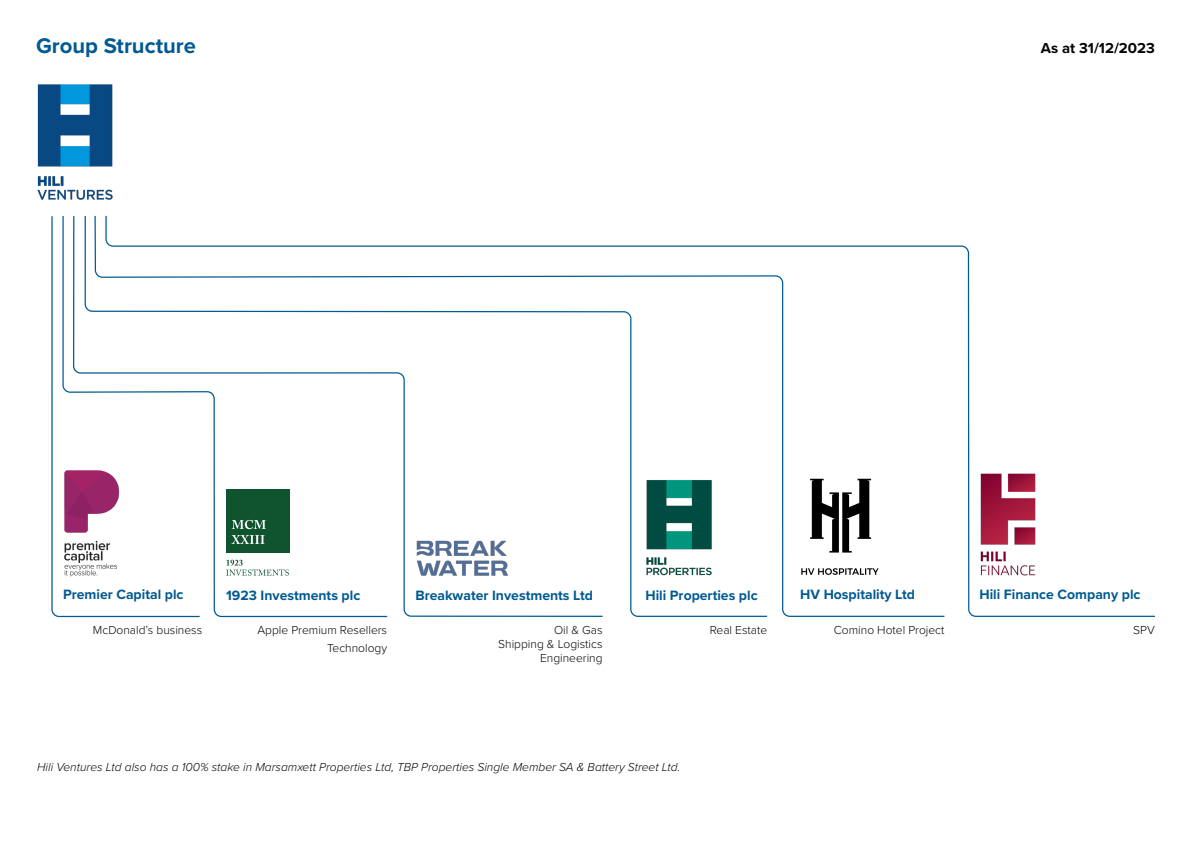
<style>
.page{position:relative;width:1191px;height:842px;background:#fff}
.page>*{position:absolute;margin:0;border:0;box-sizing:border-box;transform-origin:0 0}
.t1{font:700 22px "Proxima Nova";color:#015a92}
.t2{font:700 15px "Proxima Nova";color:#040503}
.t3{font:700 14px "Proxima Nova";color:#015a92}
.t4{font:300 12px/14.4px "Proxima Nova";color:#040503;text-align:right}
.t5{font:italic 300 12px "Proxima Nova";color:#040503}
</style>
<div class="page">
<svg style="left:768px;top:245px;width:387px;height:372px"></svg>
<svg style="left:201px;top:245px;width:567px;height:372px"></svg>
<svg style="left:51px;top:215px;width:150px;height:403px"></svg>
<img style="left:37px;top:84px;width:76px;height:116px">
<div style="left:216px;top:477px;width:85px;height:113px;background:#fff"></div>
<svg style="left:226px;top:560px;width:63px;height:16px"></svg>
<div style="left:226px;top:489px;width:63px;height:64px;background:#0f542f"></div>
<svg style="left:232px;top:520px;width:34px;height:9px"></svg>
<svg style="left:231px;top:535px;width:33px;height:9px"></svg>
<img style="left:641px;top:475px;width:75px;height:105px">
<img style="left:971px;top:464px;width:73px;height:121px">
<img style="left:800px;top:472px;width:82px;height:111px">
<img style="left:414px;top:535px;width:107px;height:41px">
<h1 class="t1" style="left:36px;top:30px;width:161px">Group Structure</h1>
<p class="t2" style="left:1040px;top:37px;width:116px">As at 31/12/2023</p>
<p class="t3" style="left:63px;top:584px;width:122px">Premier Capital plc</p>
<p class="t3" style="left:226px;top:585px;width:136px">1923 Investments plc</p>
<p class="t3" style="left:645px;top:585px;width:114px">Hili Properties plc</p>
<p class="t3" style="left:800px;top:583px;width:116px">HV Hospitality Ltd</p>
<p class="t3" style="left:979px;top:583px;width:163px">Hili Finance Company plc</p>
<p class="t3" style="left:415px;top:585px;width:179px">Breakwater Investments Ltd</p>
<p class="t4" style="left:93px;top:622px;width:111px">McDonald’s business</p>
<p class="t4" style="left:257px;top:620px;width:131px;line-height:17.9px">Apple Premium Resellers<br>Technology</p>
<p class="t4" style="left:498px;top:622px;width:106px">Oil &amp; Gas<br>Shipping &amp; Logistics<br>Engineering</p>
<p class="t4" style="left:710px;top:622px;width:59px">Real Estate</p>
<p class="t4" style="left:834px;top:622px;width:112px">Comino Hotel Project</p>
<p class="t4" style="left:1133px;top:622px;width:23px">SPV</p>
<p class="t5" style="left:37px;top:758px;width:644px">Hili Ventures Ltd also has a 100% stake in Marsamxett Properties Ltd, TBP Properties Single Member SA &amp; Battery Street Ltd.</p>
</div>
